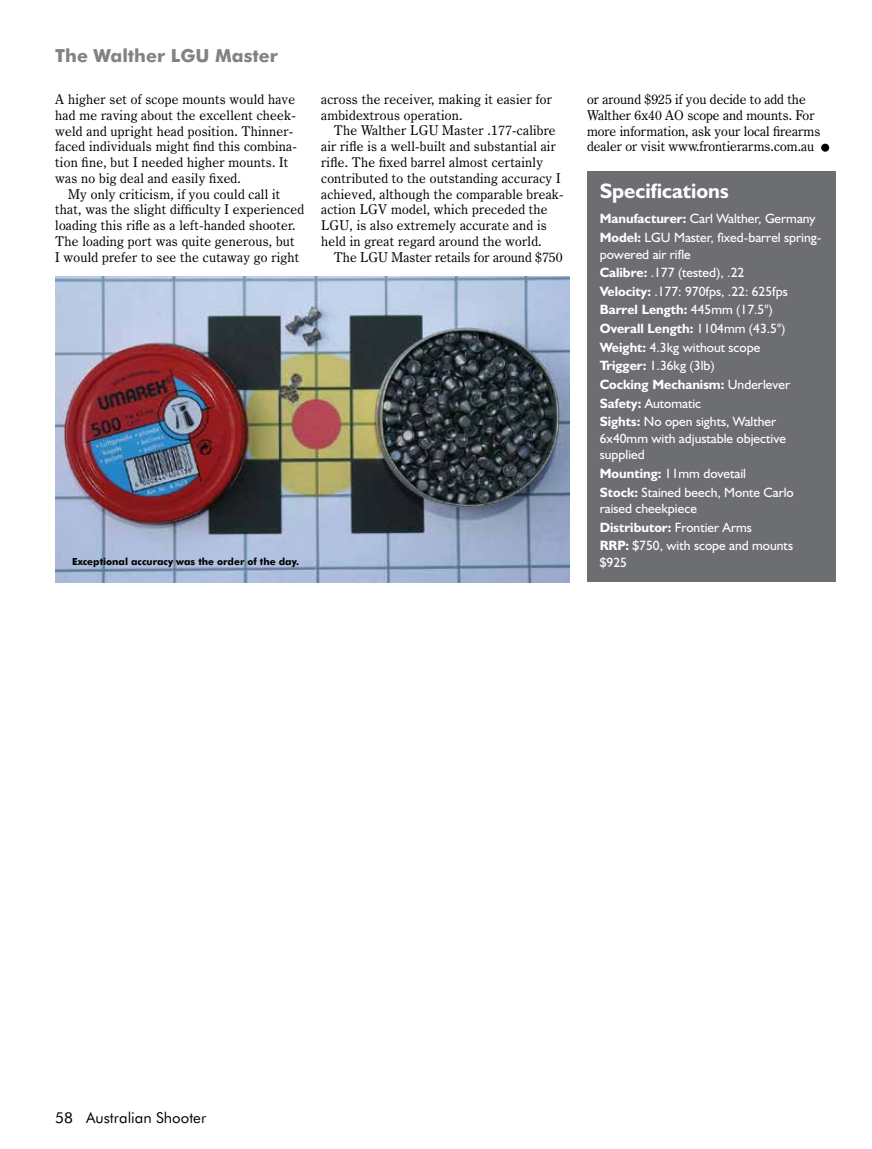
<style>
.page{position:relative;width:872px;height:1149px;background:#fff}
.page>*{position:absolute;margin:0;border:0;box-sizing:border-box;transform-origin:0 0}
.t1{font:60px "Century Oldstyle BT";color:#000}
.t2{font:700 21px "Humanist 521 BT";color:#fff}
.t3{font:700 18px "Futura BT";color:#808285}
.t4{font:15px "Futura BT";color:#000}
.t5{font:13.5px/15.8px "Century Oldstyle BT";letter-spacing:.015em;color:#000}
.t6{font:13.5px/18.6px "Humanist 521 BT";color:#fff}
.t7{font:700 9.75px "Futura BT";color:#000}
.s1{font-weight:700}
</style>
<div class="page">
<div style="left:587px;top:171px;width:249px;height:411px;background:#6d6e71"></div>
<img style="left:55px;top:276px;width:515px;height:306px">
<h3 class="t3" style="left:55px;top:44px;width:224px">The Walther LGU Master</h3>
<p class="t5" style="left:55px;top:91px;width:243px">A higher set of scope mounts would have had me raving about the excellent cheek&shy;weld and upright head position. Thinner&shy;faced individuals might find this combina&shy;tion fine, but I needed higher mounts. It was no big deal and easily fixed.</p>
<p class="t5" style="left:55px;top:186px;width:250px;text-indent:13px">My only criticism, if you could call it that, was the slight difficulty I experienced loading this rifle as a left-handed shooter.<br>The loading port was quite generous, but<br>I would prefer to see the cutaway go right</p>
<p class="t5" style="left:321px;top:91px;width:232px">across the receiver, making it easier for ambidextrous operation.</p>
<p class="t5" style="left:321px;top:123px;width:244px;text-indent:13px">The Walther LGU Master .177-calibre air rifle is a well-built and substantial air rifle. The fixed barrel almost certainly contributed to the outstanding accuracy I achieved, although the comparable break&shy;action LGV model, which preceded the LGU, is also extremely accurate and is held in great regard around the world.</p>
<p class="t5" style="left:334px;top:249px;width:230px">The LGU Master retails for around $750</p>
<p class="t7" style="left:72px;top:555px;width:228px">Exceptional accuracy was the order of the day.</p>
<p class="t5" style="left:587px;top:91px;width:235px">or around $925 if you decide to add the Walther 6x40 AO scope and mounts. For more information, ask your local firearms dealer or visit www.frontierarms.com.au</p>
<h1 class="t1" style="left:817px;top:94px;width:17px">.</h1>
<h2 class="t2" style="left:600px;top:178px;width:130px">Specifications</h2>
<p class="t6" style="left:600px;top:209px;width:223px"><span class="s1">Manufacturer:</span> Carl Walther, Germany<br><span class="s1">Model:</span> LGU Master, fixed-barrel spring-</p>
<p class="t6" style="left:600px;top:244px;width:192px">powered air rifle<br><span class="s1">Calibre:</span> .177 (tested), .22<br><span class="s1">Velocity:</span> .177: 970fps, .22: 625fps<br><span class="s1">Barrel Length:</span> 445mm (17.5")<br><span class="s1">Overall Length:</span> 1104mm (43.5")<br><span class="s1">Weight:</span> 4.3kg without scope<br><span class="s1">Trigger:</span> 1.36kg (3lb)<br><span class="s1">Cocking Mechanism:</span> Underlever<br><span class="s1">Safety:</span> Automatic<br><span class="s1">Sights:</span> No open sights, Walther</p>
<p class="t6" style="left:600px;top:429px;width:188px;line-height:16.5px">6x40mm with adjustable objective supplied</p>
<p class="t6" style="left:600px;top:463px;width:196px"><span class="s1">Mounting:</span> 11mm dovetail<br><span class="s1">Stock:</span> Stained beech, Monte Carlo</p>
<p class="t6" style="left:600px;top:499px;width:195px">raised cheekpiece<br><span class="s1">Distributor:</span> Frontier Arms<br><span class="s1">RRP:</span> $750, with scope and mounts</p>
<p class="t6" style="left:600px;top:552px;width:29px">$925</p>
<p class="t4" style="left:55px;top:1108px;width:152px">58 Australian Shooter</p>
</div>
